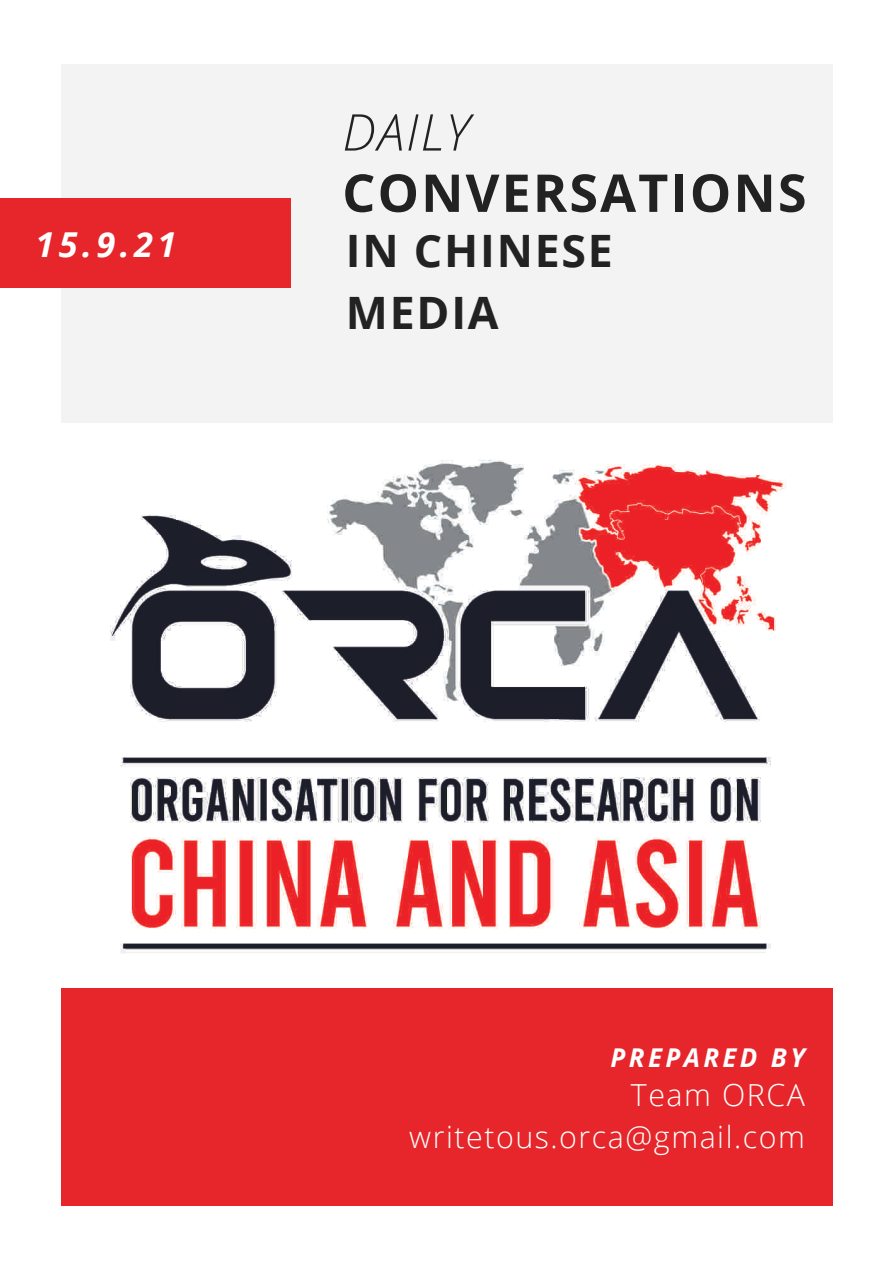
<style>
.page{position:relative;width:894px;height:1264px;background:#fff}
.page>*{position:absolute;margin:0;border:0;box-sizing:border-box;transform-origin:0 0}
.t1{font:700 52.05px "Open Sans";letter-spacing:.04em;color:#222}
.t2{font:italic 300 50.7px "Open Sans";letter-spacing:.04em;color:#222}
.t3{font:700 44.7px/61.9px "Open Sans";letter-spacing:.04em;color:#222}
.t4{font:italic 700 34.35px "Open Sans";color:#fff}
.t5{font:300 30.45px "Open Sans";letter-spacing:.05em;color:#fff}
.t6{font:italic 700 25.8px "Open Sans";letter-spacing:.13em;color:#fff}
</style>
<div class="page">
<div style="left:61px;top:988px;width:771px;height:217px;background:#e6262a"></div>
<div style="left:61px;top:64px;width:771px;height:358px;background:#f3f3f3"></div>
<img style="left:110px;top:459px;width:676px;height:495px">
<div style="left:0;top:199px;width:290px;height:88px;background:#e6262a"></div>
<p class="t4" style="left:35px;top:220px;width:142px">15.9.21</p>
<p class="t2" style="left:342px;top:96px;width:129px">DAILY</p>
<p class="t1" style="left:342px;top:156px;width:465px">CONVERSATIONS</p>
<p class="t3" style="left:346px;top:219px;width:268px">IN CHINESE<br>MEDIA</p>
<p class="t6" style="left:610px;top:1039px;width:196px">PREPARED BY</p>
<p class="t5" style="left:630px;top:1073px;width:175px">Team ORCA</p>
<p class="t5" style="left:409px;top:1114px;width:397px">writetous.orca@gmail.com</p>
</div>
